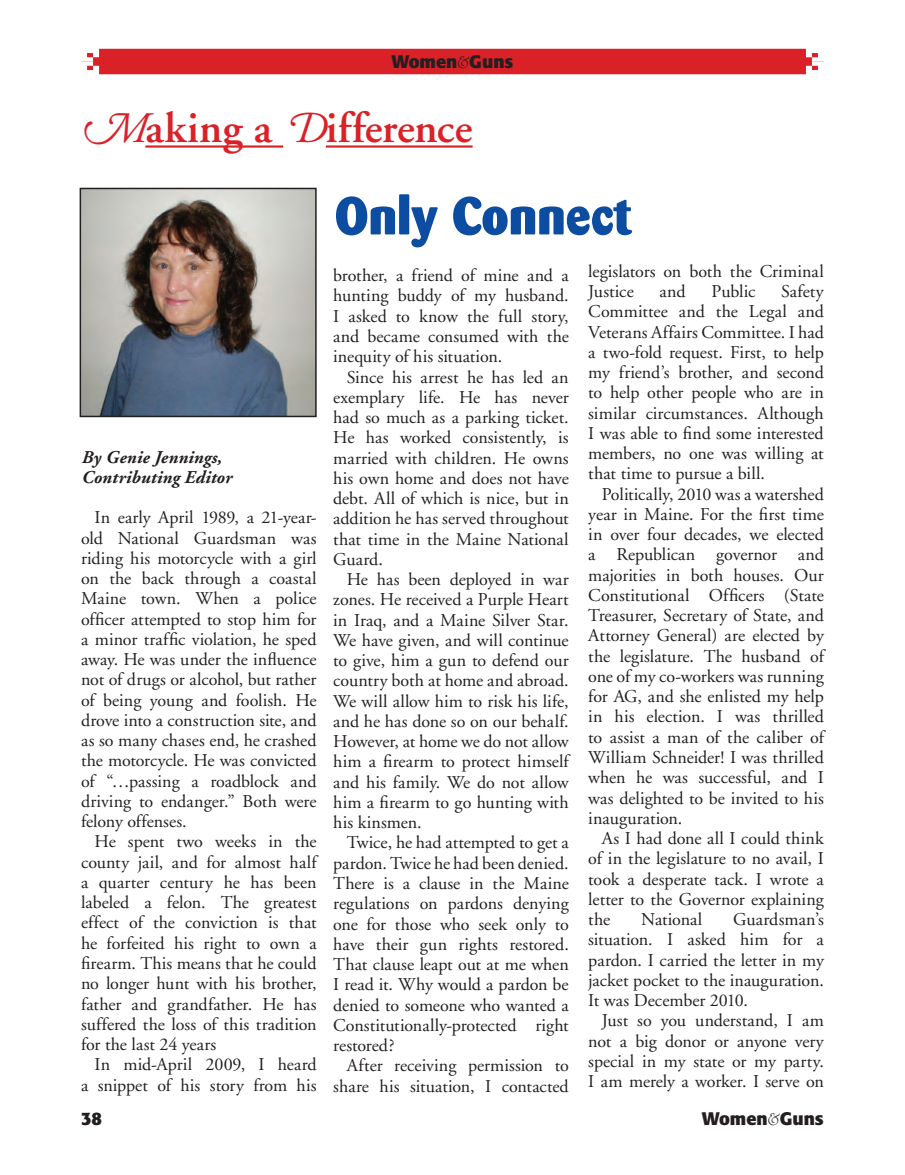
<style>
.page{position:relative;width:905px;height:1175px;background:#fff}
.page>*{position:absolute;margin:0;border:0;box-sizing:border-box;transform-origin:0 0}
.t1{font:800 52.5px "Barmeno";color:#0d4da1}
.t2{font:600 43.5px "Adobe Garamond";letter-spacing:.005em;color:#da2128}
.t3{font:18px/20.2px "Adobe Garamond";color:#231f20;text-align:justify}
.t4{font:italic 700 18px "Adobe Garamond";letter-spacing:.005em;color:#231f20}
.t5{font:700 18px "Formata";color:#231f20}
.s1{font-family:"University Roman";font-weight:400}
.s2{font-family:"Adobe Garamond Alt";font-weight:400;font-style:italic}
</style>
<div class="page">
<img style="left:83px;top:191px;width:230px;height:223px">
<div style="left:80px;top:188px;width:236px;height:229px;border:2px solid #231f20"></div>
<hr style="left:145px;top:145px;width:138px;height:3px;background:#da2128">
<hr style="left:326px;top:145px;width:146px;height:3px;background:#da2128">
<div style="left:81px;top:49px;width:743px;height:25px;background:#da2128"></div>
<p class="t5" style="left:391px;top:50px;width:124px">Women<span class="s1">&amp;</span>Guns</p>
<p class="t2" style="left:80px;top:104px;width:394px"><span class="s2">M</span>aking a <span class="s2">D</span>ifference</p>
<p class="t4" style="left:81px;top:447px;width:142px">By Genie Jennings,</p>
<p class="t4" style="left:81px;top:467px;width:152px">Contributing Editor</p>
<p class="t3" style="left:81px;top:508px;width:237px;text-indent:14px">In early April 1989, a 21-year&shy;old National Guardsman was riding his motorcycle with a girl on the back through a coastal Maine town. When a police officer attempted to stop him for a minor traffic violation, he sped away. He was under the influence not of drugs or alcohol, but rather of being young and foolish. He drove into a construction site, and as so many chases end, he crashed the motorcycle. He was convicted of “…passing a roadblock and driving to endanger.” Both were felony offenses.</p>
<p class="t3" style="left:81px;top:832px;width:237px;text-indent:14px">He spent two weeks in the county jail, and for almost half a quarter century he has been labeled a felon. The greatest effect of the conviction is that he forfeited his right to own a firearm. This means that he could no longer hunt with his brother, father and grandfather. He has suffered the loss of this tradition for the last 24 years</p>
<p class="t3" style="left:81px;top:1054px;width:237px;text-align:right">In mid-April 2009, I heard<br>a snippet of his story from his</p>
<p class="t1" style="left:334px;top:183px;width:298px">Only Connect</p>
<p class="t3" style="left:333px;top:266px;width:237px">brother, a friend of mine and a hunting buddy of my husband.<br>I asked to know the full story, and became consumed with the inequity of his situation.</p>
<p class="t3" style="left:333px;top:367px;width:237px;text-indent:14px">Since his arrest he has led an exemplary life. He has never had so much as a parking ticket.<br>He has worked consistently, is married with children. He owns his own home and does not have debt. All of which is nice, but in addition he has served throughout that time in the Maine National Guard.</p>
<p class="t3" style="left:333px;top:570px;width:237px;text-indent:14px">He has been deployed in war zones. He received a Purple Heart in Iraq, and a Maine Silver Star.<br>We have given, and will continue to give, him a gun to defend our country both at home and abroad.<br>We will allow him to risk his life, and he has done so on our behalf.<br>However, at home we do not allow him a firearm to protect himself and his family. We do not allow him a firearm to go hunting with his kinsmen.</p>
<p class="t3" style="left:333px;top:833px;width:237px;text-indent:14px">Twice, he had attempted to get a pardon. Twice he had been denied.<br>There is a clause in the Maine regulations on pardons denying one for those who seek only to have their gun rights restored.<br>That clause leapt out at me when I read it. Why would a pardon be denied to someone who wanted a Constitutionally-protected right restored?</p>
<p class="t3" style="left:333px;top:1056px;width:237px;text-align:right">After receiving permission to share his situation, I contacted</p>
<p class="t3" style="left:588px;top:261px;width:237px">legislators on both the Criminal<br>Justice</p>
<p class="t3" style="left:588px;top:282px;width:237px;text-indent:193px">Safety Committee and the Legal and Veterans Affairs Committee. I had a two-fold request. First, to help my friend’s brother, and second to help other people who are in similar circumstances. Although I was able to find some interested members, no one was willing at that time to pursue a bill.</p>
<p class="t3" style="left:588px;top:484px;width:237px;text-indent:14px">Politically, 2010 was a watershed year in Maine. For the first time in over four decades, we elected a Republican governor and majorities in both houses. Our Constitutional Officers (State Treasurer, Secretary of State, and Attorney General) are elected by the legislature. The husband of one of my co-workers was running for AG, and she enlisted my help in his election. I was thrilled to assist a man of the caliber of William Schneider! I was thrilled when he was successful, and I was delighted to be invited to his inauguration.</p>
<p class="t3" style="left:588px;top:828px;width:237px;text-indent:14px">As I had done all I could think of in the legislature to no avail, I took a desperate tack. I wrote a letter to the Governor explaining the</p>
<p class="t3" style="left:659px;top:282px;width:27px">and</p>
<p class="t3" style="left:711px;top:282px;width:45px">Public</p>
<p class="t3" style="left:588px;top:909px;width:237px;text-indent:145px">Guardsman’s situation. I asked him for a pardon. I carried the letter in my jacket pocket to the inauguration.<br>It was December 2010.</p>
<p class="t3" style="left:588px;top:1011px;width:237px;text-indent:14px">Just so you understand, I am not a big donor or anyone very special in my state or my party.<br>I am merely a worker. I serve on</p>
<p class="t3" style="left:641px;top:909px;width:63px">National</p>
<p class="t5" style="left:81px;top:1107px;width:22px">38</p>
<p class="t5" style="left:701px;top:1107px;width:124px">Women<span class="s1">&amp;</span>Guns</p>
</div>
